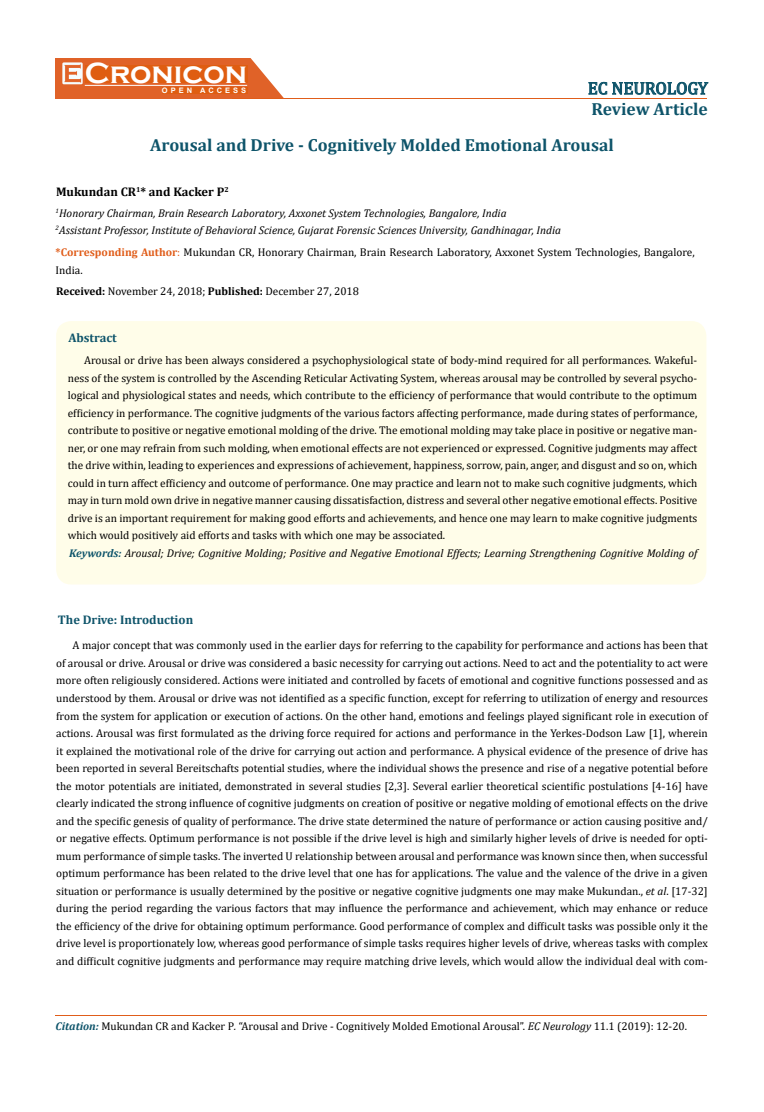
<style>
.page{position:relative;width:764px;height:1112px;background:#fff}
.page>*{position:absolute;margin:0;border:0;box-sizing:border-box;transform-origin:0 0}
.t1{font:700 30px "Copperplate Gothic";color:#fff}
.t2{font:700 17.5px/36px "Cambria";color:#0e546a}
.t3{font:17.5px "Cambria";color:#0e546a}
.t4{font:700 12.5px "Cambria";color:#0e546a}
.t5{font:700 12.5px "Cambria";color:#000}
.t6{font:11.25px/17.5px "Cambria";color:#000;text-align:justify}
.t7{font:italic 11.25px/17.5px "Cambria";color:#000}
.t8{font:700 7.5px "Arial";letter-spacing:.4em;color:#fff}
.s1{font-weight:700;color:#e05d1a}
.s2{color:#e05d1a}
.s3{font-weight:700}
.s4{font-weight:700;color:#0e546a}
.s5{font-style:italic}
.s6{font-weight:700;font-style:italic;color:#0e546a}
</style>
<div class="page">
<div style="left:56px;top:58px;width:242px;height:41px;background:#e06228"></div>
<svg style="left:250px;top:58px;width:48px;height:40px"></svg>
<img style="left:62px;top:62px;width:21px;height:22px">
<div style="left:85px;top:66px;width:162px;height:17px;background:#df5d11"></div>
<div style="left:162px;top:87px;width:85px;height:6px;background:#df5d11"></div>
<svg style="left:588px;top:82px;width:120px;height:13px"></svg>
<hr style="left:85px;top:85px;width:162px;height:1px;background:#fff">
<hr style="left:232px;top:98px;width:475px;height:1px;background:#e05d1a">
<hr style="left:56px;top:1015px;width:651px;height:1px;background:#e05d1a">
<div style="left:56px;top:321px;width:650px;height:263px;background:#fffde9;border-radius:15px"></div>
<h1 class="t1" style="left:85px;top:56px;width:164px">Cronicon</h1>
<p class="t8" style="left:162px;top:85px;width:86px">OPEN ACCESS</p>
<h2 class="t3" style="left:588px;top:78px;width:122px">EC NEUROLOGY</h2>
<h2 class="t2" style="left:150px;top:90px;width:559px;text-indent:441px">Review Article<br>Arousal and Drive - Cognitively Molded Emotional Arousal</h2>
<p class="t5" style="left:56px;top:183px;width:174px">Mukundan CR<sup>1</sup>* and Kacker P<sup>2</sup></p>
<p class="t7" style="left:56px;top:203px;width:507px"><sup>1</sup>Honorary Chairman, Brain Research Laboratory, Axxonet System Technologies, Bangalore, India<br><sup>2</sup>Assistant Professor, Institute of Behavioral Science, Gujarat Forensic Sciences University, Gandhinagar, India</p>
<p class="t6" style="left:56px;top:244px;width:640px"><span class="s1">*Corresponding Author</span><span class="s2">:</span> Mukundan CR, Honorary Chairman, Brain Research Laboratory, Axxonet System Technologies, Bangalore,<br>India.</p>
<p class="t6" style="left:56px;top:282px;width:304px"><span class="s3">Received:</span> November 24, 2018; <span class="s3">Published:</span> December 27, 2018</p>
<p class="t4" style="left:68px;top:329px;width:50px">Abstract</p>
<p class="t6" style="left:68px;top:351px;width:631px;text-indent:16px">Arousal or drive has been always considered a psychophysiological state of body-mind required for all performances. Wakeful&shy;ness of the system is controlled by the Ascending Reticular Activating System, whereas arousal may be controlled by several psycho&shy;logical and physiological states and needs, which contribute to the efficiency of performance that would contribute to the optimum efficiency in performance. The cognitive judgments of the various factors affecting performance, made during states of performance, contribute to positive or negative emotional molding of the drive. The emotional molding may take place in positive or negative man&shy;ner, or one may refrain from such molding, when emotional effects are not experienced or expressed. Cognitive judgments may affect the drive within, leading to experiences and expressions of achievement, happiness, sorrow, pain, anger, and disgust and so on, which could in turn affect efficiency and outcome of performance. One may practice and learn not to make such cognitive judgments, which may in turn mold own drive in negative manner causing dissatisfaction, distress and several other negative emotional effects. Positive drive is an important requirement for making good efforts and achievements, and hence one may learn to make cognitive judgments which would positively aid efforts and tasks with which one may be associated.</p>
<p class="t7" style="left:69px;top:543px;width:630px"><span class="s4">Keywords:</span> Arousal; Drive; Cognitive Molding; Positive and Negative Emotional Effects; Learning Strengthening Cognitive Molding of</p>
<p class="t4" style="left:58px;top:611px;width:137px">The Drive: Introduction</p>
<p class="t6" style="left:56px;top:636px;width:653px;text-indent:16px">A major concept that was commonly used in the earlier days for referring to the capability for performance and actions has been that of arousal or drive. Arousal or drive was considered a basic necessity for carrying out actions. Need to act and the potentiality to act were more often religiously considered. Actions were initiated and controlled by facets of emotional and cognitive functions possessed and as understood by them. Arousal or drive was not identified as a specific function, except for referring to utilization of energy and resources from the system for application or execution of actions. On the other hand, emotions and feelings played significant role in execution of actions. Arousal was first formulated as the driving force required for actions and performance in the Yerkes-Dodson Law [1], wherein it explained the motivational role of the drive for carrying out action and performance. A physical evidence of the presence of drive has been reported in several Bereitschafts potential studies, where the individual shows the presence and rise of a negative potential before the motor potentials are initiated, demonstrated in several studies [2,3]. Several earlier theoretical scientific postulations [4-16] have clearly indicated the strong influence of cognitive judgments on creation of positive or negative molding of emotional effects on the drive and the specific genesis of quality of performance. The drive state determined the nature of performance or action causing positive and/ or negative effects. Optimum performance is not possible if the drive level is high and similarly higher levels of drive is needed for opti&shy;mum performance of simple tasks. The inverted U relationship between arousal and performance was known since then, when successful optimum performance has been related to the drive level that one has for applications. The value and the valence of the drive in a given situation or performance is usually determined by the positive or negative cognitive judgments one may make Mukundan., <span class="s5">et al</span>. [17-32] during the period regarding the various factors that may influence the performance and achievement, which may enhance or reduce the efficiency of the drive for obtaining optimum performance. Good performance of complex and difficult tasks was possible only it the drive level is proportionately low, whereas good performance of simple tasks requires higher levels of drive, whereas tasks with complex and difficult cognitive judgments and performance may require matching drive levels, which would allow the individual deal with com-</p>
<p class="t6" style="left:56px;top:1017px;width:633px"><span class="s6">Citation:</span> Mukundan CR and Kacker P<span class="s5">.</span> “Arousal and Drive - Cognitively Molded Emotional Arousal”. <span class="s5">EC Neurology</span> 11.1 (2019): 12-20.</p>
</div>
